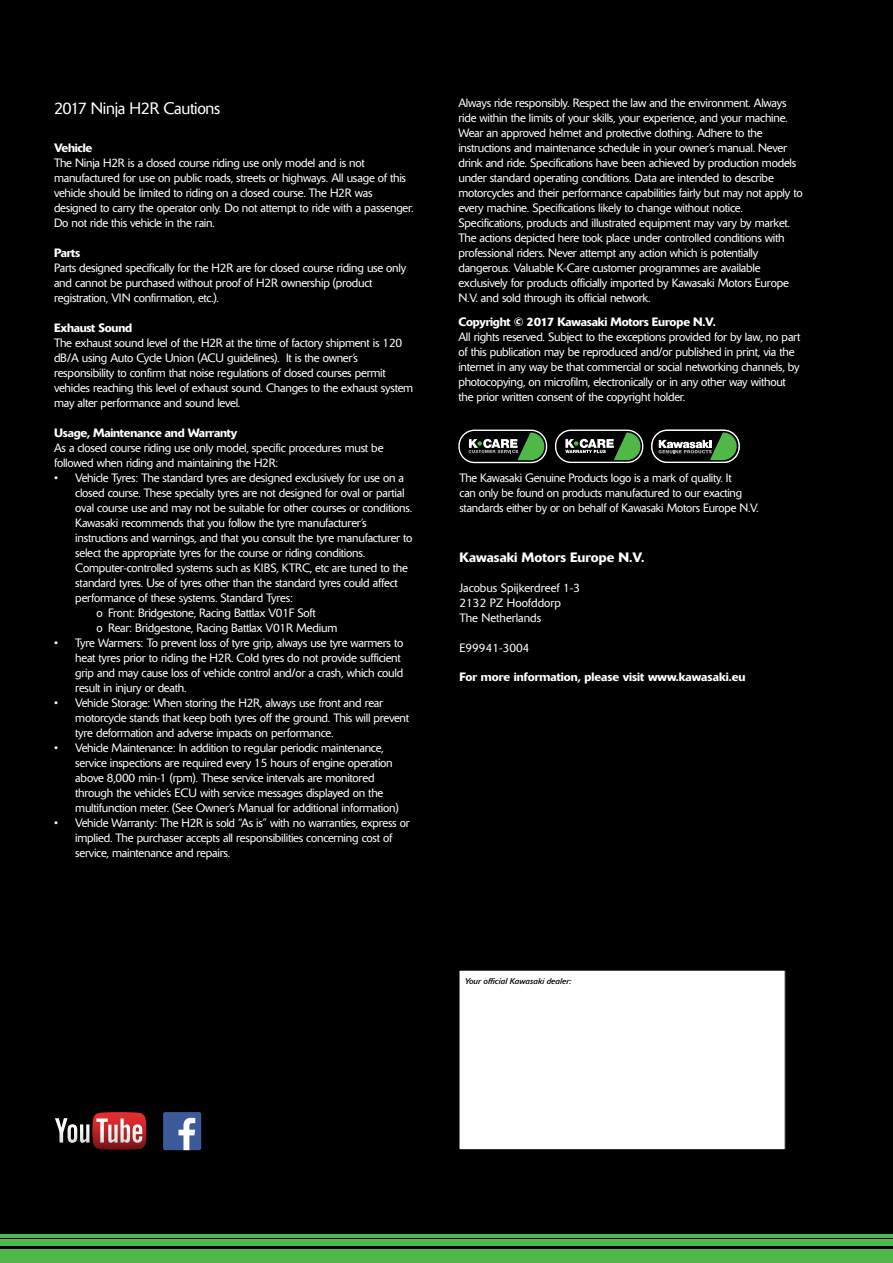
<style>
.page{position:relative;width:893px;height:1263px;background:#fff}
.page>*{position:absolute;margin:0;border:0;box-sizing:border-box;transform-origin:0 0}
.t1{font:300 16.5px "Delta Pro";letter-spacing:-.02em;color:#fff}
.t2{font:500 13.5px "Delta Pro";color:#fff}
.t3{font:300 12px/15px "Delta Pro";letter-spacing:-.02em;color:#fff}
.t4{font:500 12px "Delta Pro";letter-spacing:-.02em;color:#fff}
.t5{font:300 12px/15px "Delta Pro";color:#fff}
.t6{font:500 12px "Delta Pro";color:#fff}
.t7{font:italic 8.25px "Delta Pro";color:#000}
</style>
<div class="page">
<div style="left:0;top:0;width:893px;height:1165px;background:#000"></div>
<div style="left:651px;top:430px;width:89px;height:33px;border:1px solid #fff;border-radius:15px"></div>
<svg style="left:658px;top:432px;width:79px;height:28px"></svg>
<svg style="left:459px;top:430px;width:87px;height:32px"></svg>
<div style="left:458px;top:430px;width:89px;height:33px;border:1px solid #fff;border-radius:15px"></div>
<svg style="left:469px;top:432px;width:75px;height:28px"></svg>
<svg style="left:556px;top:430px;width:87px;height:32px"></svg>
<div style="left:555px;top:430px;width:88px;height:33px;border:1px solid #fff;border-radius:15px"></div>
<svg style="left:565px;top:432px;width:75px;height:28px"></svg>
<div style="left:459px;top:970px;width:326px;height:180px;background:#fff"></div>
<div style="left:458px;top:969px;width:328px;height:181px;border:1px solid #000"></div>
<div style="left:163px;top:1112px;width:38px;height:38px;background:#3c5a99;border-radius:2px"></div>
<svg style="left:178px;top:1118px;width:17px;height:32px"></svg>
<svg style="left:55px;top:1112px;width:91px;height:38px"></svg>
<div style="left:0;top:1161px;width:893px;height:101px;background:#000"></div>
<div style="left:0;top:1249px;width:893px;height:14px;background:#50b848"></div>
<div style="left:0;top:1239px;width:893px;height:7px;background:#50b848"></div>
<hr style="left:0;top:1234px;width:893px;height:3px;background:#50b848">
<h1 class="t1" style="left:54px;top:98px;width:168px">2017 Ninja H2R Cautions</h1>
<p class="t4" style="left:54px;top:140px;width:40px">Vehicle</p>
<p class="t3" style="left:54px;top:155px;width:361px">The Ninja H2R is a closed course riding use only model and is not manufactured for use on public roads, streets or highways. All usage of this vehicle should be limited to riding on a closed course. The H2R was designed to carry the operator only. Do not attempt to ride with a passenger.<br>Do not ride this vehicle in the rain.</p>
<p class="t4" style="left:54px;top:245px;width:28px">Parts</p>
<p class="t3" style="left:54px;top:260px;width:354px">Parts designed specifically for the H2R are for closed course riding use only and cannot be purchased without proof of H2R ownership (product registration, VIN confirmation, etc.).</p>
<p class="t4" style="left:54px;top:320px;width:80px">Exhaust Sound</p>
<p class="t3" style="left:54px;top:335px;width:361px">The exhaust sound level of the H2R at the time of factory shipment is 120 dB/A using Auto Cycle Union (ACU guidelines). It is the owner’s responsibility to confirm that noise regulations of closed courses permit vehicles reaching this level of exhaust sound. Changes to the exhaust system may alter performance and sound level.</p>
<p class="t4" style="left:54px;top:425px;width:185px">Usage, Maintenance and Warranty</p>
<p class="t3" style="left:54px;top:440px;width:331px">As a closed course riding use only model, specific procedures must be followed when riding and maintaining the H2R:</p>
<p class="t3" style="left:54px;top:470px;width:352px">• Vehicle Tyres: The standard tyres are designed exclusively for use on a</p>
<p class="t3" style="left:75px;top:485px;width:331px">closed course. These specialty tyres are not designed for oval or partial</p>
<p class="t3" style="left:75px;top:500px;width:339px">oval course use and may not be suitable for other courses or conditions.</p>
<p class="t3" style="left:75px;top:515px;width:293px">Kawasaki recommends that you follow the tyre manufacturer’s</p>
<p class="t3" style="left:75px;top:530px;width:339px">instructions and warnings, and that you consult the tyre manufacturer to</p>
<p class="t3" style="left:75px;top:545px;width:291px">select the appropriate tyres for the course or riding conditions.</p>
<p class="t3" style="left:75px;top:560px;width:334px">Computer-controlled systems such as KIBS, KTRC, etc are tuned to the</p>
<p class="t3" style="left:75px;top:575px;width:324px">standard tyres. Use of tyres other than the standard tyres could affect</p>
<p class="t3" style="left:75px;top:590px;width:219px">performance of these systems. Standard Tyres:</p>
<p class="t3" style="left:97px;top:605px;width:221px">o Front: Bridgestone, Racing Battlax V01F Soft</p>
<p class="t3" style="left:97px;top:620px;width:242px">o Rear: Bridgestone, Racing Battlax V01R Medium</p>
<p class="t3" style="left:75px;top:635px;width:330px;text-indent:-21px">• Tyre Warmers: To prevent loss of tyre grip, always use tyre warmers to heat tyres prior to riding the H2R. Cold tyres do not provide sufficient grip and may cause loss of vehicle control and/or a crash, which could result in injury or death.</p>
<p class="t3" style="left:75px;top:695px;width:335px;text-indent:-21px">• Vehicle Storage: When storing the H2R, always use front and rear motorcycle stands that keep both tyres off the ground. This will prevent tyre deformation and adverse impacts on performance.</p>
<p class="t3" style="left:75px;top:740px;width:325px;text-indent:-21px">• Vehicle Maintenance: In addition to regular periodic maintenance, service inspections are required every 15 hours of engine operation above 8,000 min-1 (rpm). These service intervals are monitored through the vehicle’s ECU with service messages displayed on the multifunction meter. (See Owner’s Manual for additional information)</p>
<p class="t3" style="left:75px;top:815px;width:336px;text-indent:-21px">• Vehicle Warranty: The H2R is sold “As is” with no warranties, express or implied. The purchaser accepts all responsibilities concerning cost of service, maintenance and repairs.</p>
<p class="t3" style="left:458px;top:95px;width:346px">Always ride responsibly. Respect the law and the environment. Always ride within the limits of your skills, your experience, and your machine.<br>Wear an approved helmet and protective clothing. Adhere to the instructions and maintenance schedule in your owner’s manual. Never drink and ride. Specifications have been achieved by production models under standard operating conditions. Data are intended to describe motorcycles and their performance capabilities fairly but may not apply to every machine. Specifications likely to change without notice.<br>Specifications, products and illustrated equipment may vary by market.<br>The actions depicted here took place under controlled conditions with professional riders. Never attempt any action which is potentially dangerous. Valuable K-Care customer programmes are available exclusively for products officially imported by Kawasaki Motors Europe N.V. and sold through its official network.</p>
<p class="t4" style="left:458px;top:314px;width:259px">Copyright © 2017 Kawasaki Motors Europe N.V.</p>
<p class="t3" style="left:458px;top:329px;width:343px">All rights reserved. Subject to the exceptions provided for by law, no part of this publication may be reproduced and/or published in print, via the internet in any way be that commercial or social networking channels, by photocopying, on microfilm, electronically or in any other way without the prior written consent of the copyright holder.</p>
<p class="t3" style="left:459px;top:471px;width:301px">The Kawasaki Genuine Products logo is a mark of quality. It<br>can only be found on products manufactured to our exacting standards either by or on behalf of Kawasaki Motors Europe N.V.</p>
<p class="t2" style="left:459px;top:549px;width:187px">Kawasaki Motors Europe N.V.</p>
<p class="t5" style="left:459px;top:581px;width:122px">Jacobus Spijkerdreef 1-3<br>2132 PZ Hoofddorp<br>The Netherlands</p>
<p class="t5" style="left:459px;top:641px;width:72px">E99941-3004</p>
<p class="t6" style="left:459px;top:669px;width:288px">For more information, please visit www.kawasaki.eu</p>
<p class="t7" style="left:464px;top:976px;width:109px">Your official Kawasaki dealer:</p>
</div>
